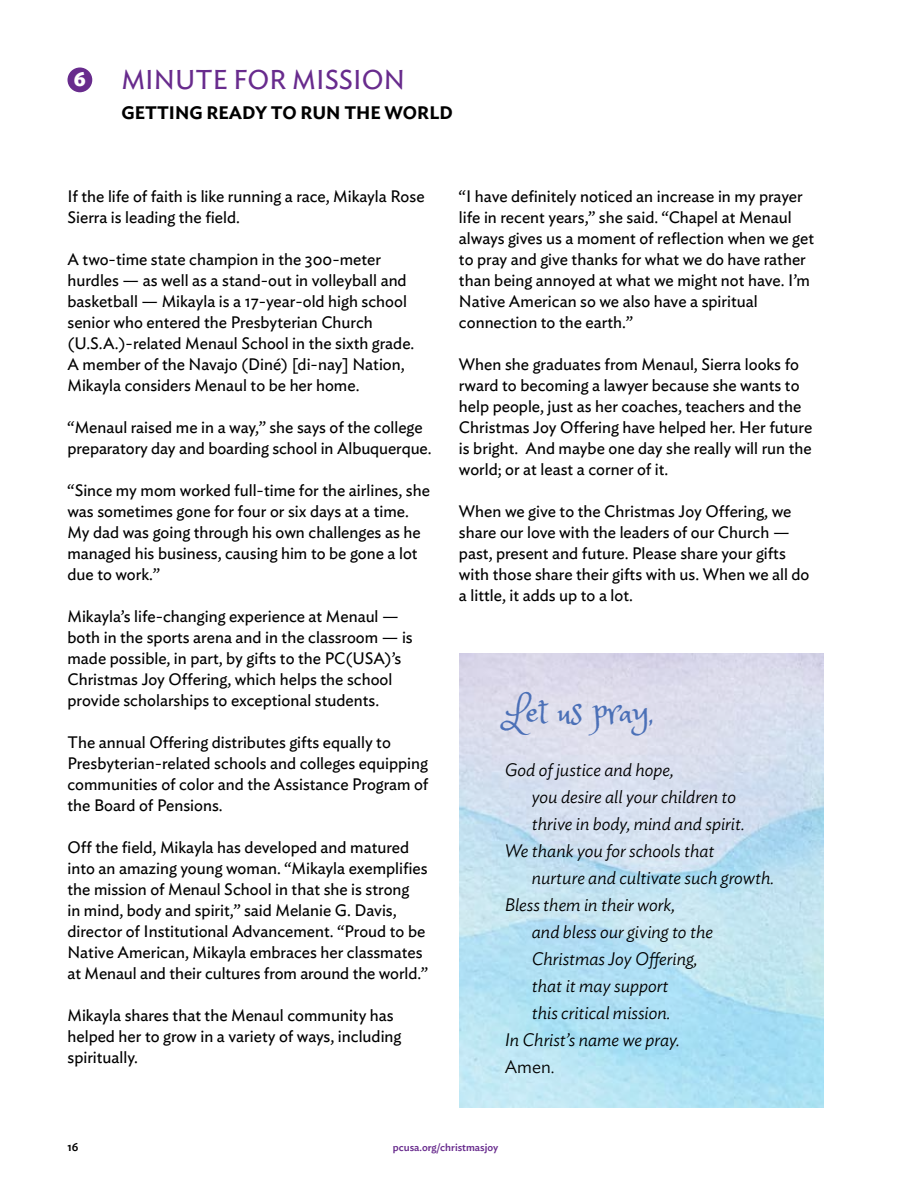
<style>
.page{position:relative;width:918px;height:1188px;background:#fff}
.page>*{position:absolute;margin:0;border:0;box-sizing:border-box;transform-origin:0 0}
.t1{font:36px "Princess Sofia";color:#4b70b7}
.t2{font:27px "Ideal Sans";color:#682b8d}
.t3{font:700 21px "Ideal Sans";color:#fff}
.t4{font:italic 300 18px "Ideal Sans";color:#000}
.t5{font:600 18px "Ideal Sans";color:#000}
.t6{font:300 18px "Ideal Sans";color:#000}
.t7{font:16.5px/21px "Ideal Sans";color:#000}
.t8{font:500 12px "Ideal Sans";color:#000}
.t9{font:500 10.5px "Ideal Sans";color:#682b8d}
</style>
<div class="page">
<div style="left:67px;top:68px;width:25px;height:24px;background:#682b8d;border-radius:50%"></div>
<p class="t3" style="left:74px;top:62px;width:14px">6</p>
<h2 class="t2" style="left:122px;top:59px;width:285px">MINUTE FOR MISSION</h2>
<p class="t5" style="left:122px;top:99px;width:333px">GETTING READY TO RUN THE WORLD</p>
<p class="t7" style="left:68px;top:185px;width:359px">If the life of faith is like running a race, Mikayla Rose<br>Sierra is leading the field.</p>
<p class="t7" style="left:68px;top:248px;width:348px">A two-time state champion in the 300-meter hurdles — as well as a stand-out in volleyball and basketball — Mikayla is a 17-year-old high school senior who entered the Presbyterian Church (U.S.A.)-related Menaul School in the sixth grade.<br>A member of the Navajo (Diné) [di-nay] Nation, Mikayla considers Menaul to be her home.</p>
<p class="t7" style="left:68px;top:416px;width:366px">“Menaul raised me in a way,” she says of the college preparatory day and boarding school in Albuquerque.</p>
<p class="t7" style="left:68px;top:479px;width:364px">“Since my mom worked full-time for the airlines, she was sometimes gone for four or six days at a time.<br>My dad was going through his own challenges as he managed his business, causing him to be gone a lot due to work.”</p>
<p class="t7" style="left:68px;top:605px;width:347px">Mikayla’s life-changing experience at Menaul — both in the sports arena and in the classroom — is made possible, in part, by gifts to the PC(USA)’s Christmas Joy Offering, which helps the school provide scholarships to exceptional students.</p>
<p class="t7" style="left:68px;top:731px;width:362px">The annual Offering distributes gifts equally to Presbyterian-related schools and colleges equipping communities of color and the Assistance Program of the Board of Pensions.</p>
<p class="t7" style="left:68px;top:836px;width:362px">Off the field, Mikayla has developed and matured into an amazing young woman. “Mikayla exemplifies the mission of Menaul School in that she is strong<br>in mind, body and spirit,” said Melanie G. Davis, director of Institutional Advancement. “Proud to be Native American, Mikayla embraces her classmates at Menaul and their cultures from around the world.”</p>
<p class="t7" style="left:68px;top:1004px;width:335px">Mikayla shares that the Menaul community has helped her to grow in a variety of ways, including spiritually.</p>
<p class="t7" style="left:459px;top:185px;width:357px">“I have definitely noticed an increase in my prayer life in recent years,” she said. “Chapel at Menaul always gives us a moment of reflection when we get to pray and give thanks for what we do have rather than being annoyed at what we might not have. I’m Native American so we also have a spiritual connection to the earth.”</p>
<p class="t7" style="left:459px;top:353px;width:355px">When she graduates from Menaul, Sierra looks fo rward to becoming a lawyer because she wants to help people, just as her coaches, teachers and the Christmas Joy Offering have helped her. Her future is bright. And maybe one day she really will run the world; or at least a corner of it.</p>
<p class="t7" style="left:459px;top:500px;width:352px">When we give to the Christmas Joy Offering, we share our love with the leaders of our Church — past, present and future. Please share your gifts with those share their gifts with us. When we all do a little, it adds up to a lot.</p>
<h1 class="t1" style="left:505px;top:689px;width:150px">Let us pray,</h1>
<p class="t4" style="left:505px;top:756px;width:171px">God of justice and hope,</p>
<p class="t4" style="left:532px;top:783px;width:206px">you desire all your children to</p>
<p class="t4" style="left:532px;top:810px;width:214px">thrive in body, mind and spirit.</p>
<p class="t4" style="left:505px;top:837px;width:211px">We thank you for schools that</p>
<p class="t4" style="left:532px;top:864px;width:244px">nurture and cultivate such growth.</p>
<p class="t4" style="left:505px;top:891px;width:172px">Bless them in their work,</p>
<p class="t4" style="left:532px;top:918px;width:183px">and bless our giving to the</p>
<p class="t4" style="left:532px;top:945px;width:167px">Christmas Joy Offering,</p>
<p class="t4" style="left:532px;top:972px;width:138px">that it may support</p>
<p class="t4" style="left:532px;top:999px;width:140px">this critical mission.</p>
<p class="t4" style="left:505px;top:1026px;width:177px">In Christ’s name we pray.</p>
<p class="t6" style="left:505px;top:1053px;width:51px">Amen.</p>
<p class="t8" style="left:68px;top:1138px;width:13px">16</p>
<p class="t9" style="left:393px;top:1139px;width:107px">pcusa.org/christmasjoy</p>
</div>
